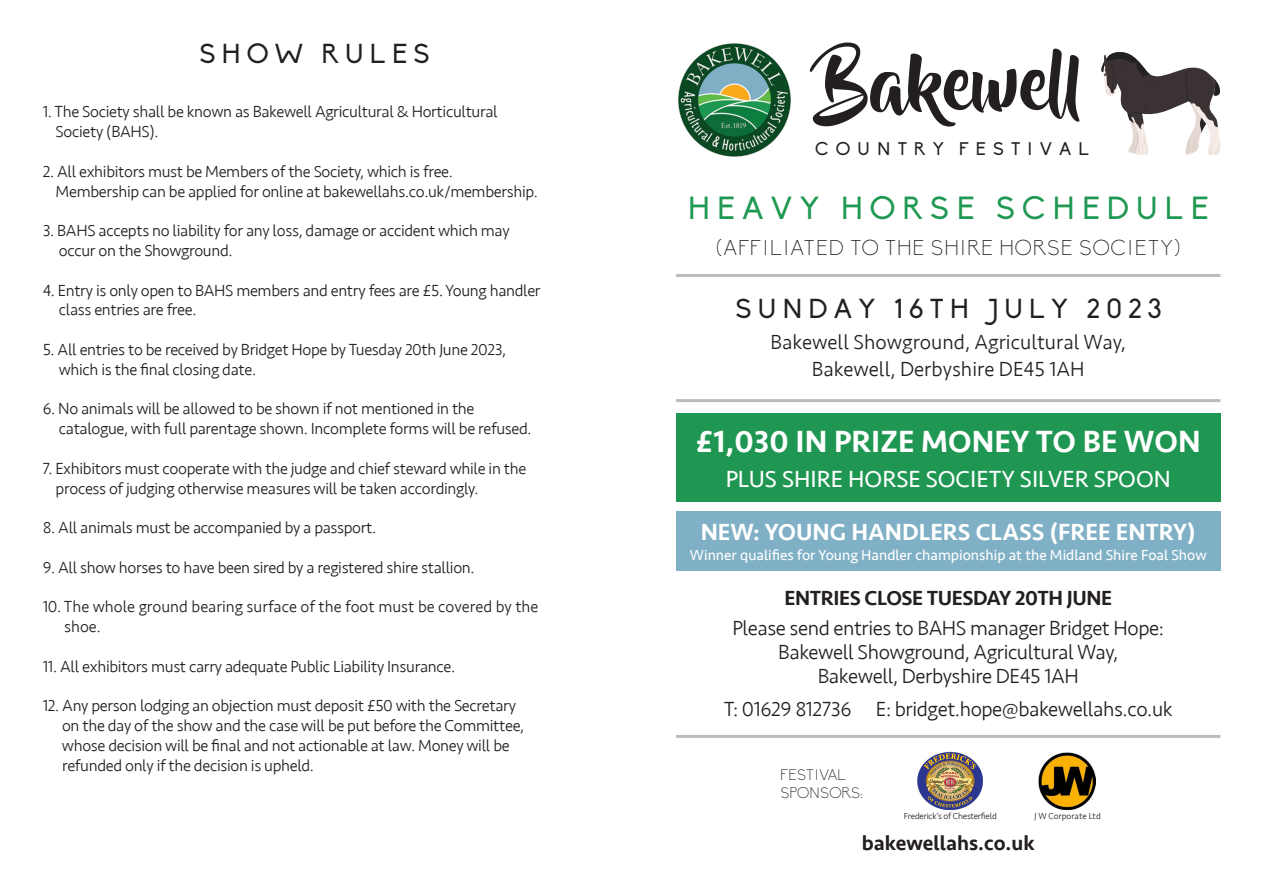
<style>
.page{position:relative;width:1263px;height:893px;background:#fff}
.page>*{position:absolute;margin:0;border:0;box-sizing:border-box;transform-origin:0 0}
.t1{font:75px "Beyond The Mountains";color:#231f20}
.t2{font:500 31.5px "Seravek";color:#fff}
.t3{font:31.5px "Biko";color:#1f9852}
.t4{font:27px "Biko";color:#231f20}
.t5{font:500 24px "Seravek";color:#fff}
.t6{font:24px "Seravek";color:#fff}
.t7{font:300 21px "Seravek";letter-spacing:-.02em;color:#231f20}
.t8{font:300 21px "Seravek";color:#231f20}
.t9{font:300 21px "Biko";letter-spacing:.045em;color:#231f20}
.t10{font:500 21px "Seravek";letter-spacing:-.02em;color:#231f20}
.t11{font:500 21px "Seravek";color:#231f20}
.t12{font:18px "Biko";color:#231f20}
.t13{font:300 16.5px/19.8px "Seravek";letter-spacing:-.02em;color:#231f20}
.t14{font:300 16.5px/19.8px "Seravek";color:#231f20}
.t15{font:15px "Seravek";color:#fff}
.t16{font:300 15px "Biko";color:#231f20}
.t17{font:300 9px "Seravek";letter-spacing:-.02em;color:#231f20}
.t18{font:300 9px "Seravek";color:#231f20}
</style>
<div class="page">
<img style="left:678px;top:43px;width:113px;height:114px">
<hr style="left:676px;top:274px;width:544px;height:3px;background:#231f20">
<hr style="left:676px;top:399px;width:544px;height:3px;background:#231f20">
<div style="left:676px;top:413px;width:544px;height:89px;background:#1f9752"></div>
<svg style="left:1101px;top:52px;width:120px;height:103px"></svg>
<img style="left:917px;top:752px;width:66px;height:58px">
<img style="left:1038px;top:752px;width:58px;height:57px">
<div style="left:676px;top:512px;width:544px;height:59px;background:#80b0c6"></div>
<hr style="left:676px;top:735px;width:544px;height:3px;background:#231f20">
<p class="t4" style="left:200px;top:38px;width:232px">S H O W R U L E S</p>
<p class="t13" style="left:43px;top:102px;width:456px">1. The Society shall be known as Bakewell Agricultural &amp; Horticultural</p>
<p class="t13" style="left:56px;top:122px;width:104px">Society (BAHS).</p>
<p class="t13" style="left:43px;top:162px;width:412px">2. All exhibitors must be Members of the Society, which is free.</p>
<p class="t13" style="left:56px;top:181px;width:484px">Membership can be applied for online at bakewellahs.co.uk/membership.</p>
<p class="t13" style="left:43px;top:221px;width:468px">3. BAHS accepts no liability for any loss, damage or accident which may</p>
<p class="t13" style="left:59px;top:241px;width:175px">occur on the Showground.</p>
<p class="t13" style="left:43px;top:280px;width:499px">4. Entry is only open to BAHS members and entry fees are £5. Young handler</p>
<p class="t13" style="left:59px;top:300px;width:139px">class entries are free.</p>
<p class="t13" style="left:59px;top:340px;width:449px;text-indent:-16px">5. All entries to be received by Bridget Hope by Tuesday 20th June 2023, which is the final closing date.</p>
<p class="t13" style="left:43px;top:399px;width:433px">6. No animals will be allowed to be shown if not mentioned in the</p>
<p class="t13" style="left:59px;top:419px;width:474px">catalogue, with full parentage shown. Incomplete forms will be refused.</p>
<p class="t13" style="left:56px;top:459px;width:472px;text-indent:-13px">7. Exhibitors must cooperate with the judge and chief steward while in the process of judging otherwise measures will be taken accordingly.</p>
<p class="t13" style="left:43px;top:518px;width:335px">8. All animals must be accompanied by a passport.</p>
<p class="t13" style="left:43px;top:558px;width:433px">9. All show horses to have been sired by a registered shire stallion.</p>
<p class="t14" style="left:64px;top:597px;width:476px;text-indent:-21px">10. The whole ground bearing surface of the foot must be covered by the shoe.</p>
<p class="t13" style="left:43px;top:657px;width:414px">11. All exhibitors must carry adequate Public Liability Insurance.</p>
<p class="t13" style="left:43px;top:696px;width:475px">12. Any person lodging an objection must deposit £50 with the Secretary</p>
<p class="t13" style="left:62px;top:716px;width:464px">on the day of the show and the case will be put before the Committee, whose decision will be final and not actionable at law. Money will be</p>
<p class="t13" style="left:62px;top:756px;width:253px">refunded only if the decision is upheld.</p>
<p class="t1" style="left:822px;top:43px;width:261px">Bakewell</p>
<p class="t12" style="left:815px;top:139px;width:275px">C O U N T R Y F E S T I V A L</p>
<p class="t3" style="left:688px;top:190px;width:522px">H E A V Y H O R S E S C H E D U L E</p>
<p class="t9" style="left:715px;top:235px;width:467px">(AFFILIATED TO THE SHIRE HORSE SOCIETY)</p>
<p class="t4" style="left:735px;top:293px;width:427px">S U N D A Y 1 6 T H J U L Y 2 0 2 3</p>
<p class="t8" style="left:770px;top:330px;width:357px">Bakewell Showground, Agricultural Way,</p>
<p class="t8" style="left:812px;top:357px;width:274px">Bakewell, Derbyshire DE45 1AH</p>
<p class="t2" style="left:696px;top:422px;width:506px">£1,030 IN PRIZE MONEY TO BE WON</p>
<p class="t6" style="left:726px;top:460px;width:447px">PLUS SHIRE HORSE SOCIETY SILVER SPOON</p>
<p class="t5" style="left:701px;top:517px;width:497px">NEW: YOUNG HANDLERS CLASS (FREE ENTRY)</p>
<p class="t15" style="left:690px;top:543px;width:518px">Winner qualifies for Young Handler championship at the Midland Shire Foal Show</p>
<p class="t10" style="left:784px;top:585px;width:329px">ENTRIES CLOSE TUESDAY 20TH JUNE</p>
<p class="t7" style="left:732px;top:616px;width:433px">Please send entries to BAHS manager Bridget Hope:</p>
<p class="t7" style="left:778px;top:640px;width:341px">Bakewell Showground, Agricultural Way,</p>
<p class="t7" style="left:818px;top:664px;width:262px">Bakewell, Derbyshire DE45 1AH</p>
<p class="t7" style="left:724px;top:697px;width:450px">T: 01629 812736 E: bridget.hope@bakewellahs.co.uk</p>
<p class="t16" style="left:780px;top:767px;width:67px">FESTIVAL</p>
<p class="t16" style="left:780px;top:785px;width:85px">SPONSORS:</p>
<p class="t17" style="left:904px;top:811px;width:94px">Frederick’s of Chesterfield</p>
<p class="t18" style="left:1034px;top:811px;width:68px">J W Corporate Ltd</p>
<p class="t11" style="left:862px;top:830px;width:174px">bakewellahs.co.uk</p>
</div>
